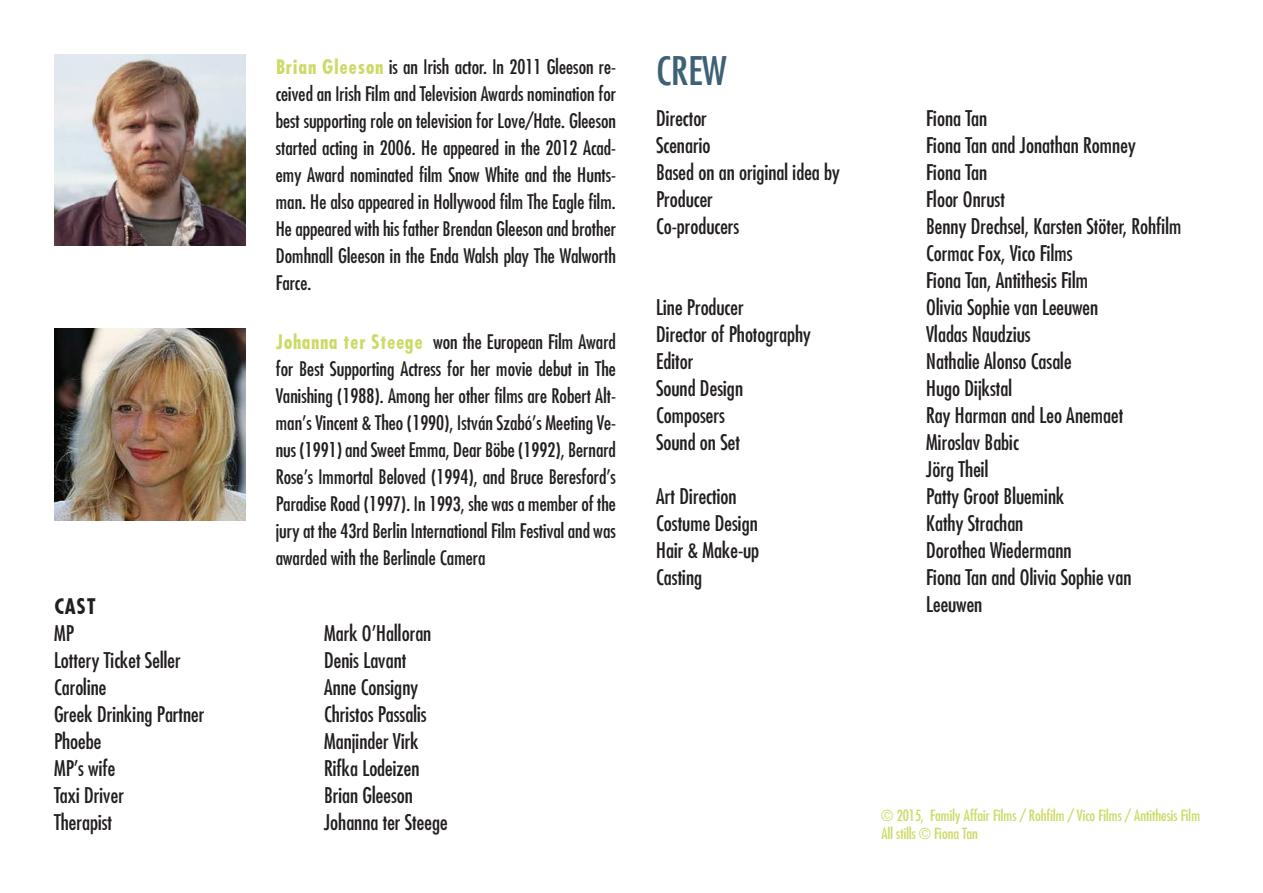
<style>
.page{position:relative;width:1263px;height:893px;background:#fff}
.page>*{position:absolute;margin:0;border:0;box-sizing:border-box;transform-origin:0 0}
.t1{font:condensed 38.25px "Futura";color:#3e6175;scale:1.07 1}
.t2{font:condensed 21px/27px "Futura";color:#231f20}
.t3{font:700 21px "Futura Cond";color:#231f20}
.t4{font:condensed 19.5px/27px "Futura";color:#231f20;text-align:justify}
.t5{font:condensed 15px/18px "Futura";color:#cdda66}
.s1{font-family:"Futura Cond";font-weight:700;font-stretch:normal;color:#cdda66}
</style>
<div class="page">
<img style="left:54px;top:54px;width:191px;height:191px">
<img style="left:54px;top:329px;width:191px;height:191px">
<h1 class="t1" style="left:656px;top:47px;width:67px">CREW</h1>
<p class="t4" style="left:276px;top:53px;width:342px"><span class="s1">Brian Gleeson</span> is an Irish actor. In 2011 Gleeson re&shy;ceived an Irish Film and Television Awards nomination for best supporting role on television for Love/Hate. Gleeson started acting in 2006. He appeared in the 2012 Acad&shy;emy Award nominated film Snow White and the Hunts&shy;man. He also appeared in Hollywood film The Eagle film.<br>He appeared with his father Brendan Gleeson and brother Domhnall Gleeson in the Enda Walsh play The Walworth Farce.</p>
<p class="t2" style="left:656px;top:104px;width:52px">Director</p>
<p class="t2" style="left:926px;top:104px;width:63px">Fiona Tan</p>
<p class="t2" style="left:656px;top:131px;width:56px">Scenario</p>
<p class="t2" style="left:926px;top:131px;width:211px">Fiona Tan and Jonathan Romney</p>
<p class="t2" style="left:656px;top:158px;width:185px">Based on an original idea by</p>
<p class="t2" style="left:926px;top:158px;width:63px">Fiona Tan</p>
<p class="t2" style="left:656px;top:185px;width:58px">Producer</p>
<p class="t2" style="left:926px;top:185px;width:80px">Floor Onrust</p>
<p class="t2" style="left:656px;top:212px;width:85px">Co-producers</p>
<p class="t2" style="left:926px;top:212px;width:257px">Benny Drechsel, Karsten Stöter, Rohfilm<br>Cormac Fox, Vico Films<br>Fiona Tan, Antithesis Film</p>
<p class="t2" style="left:656px;top:293px;width:89px">Line Producer</p>
<p class="t2" style="left:926px;top:293px;width:174px">Olivia Sophie van Leeuwen</p>
<p class="t2" style="left:656px;top:320px;width:156px">Director of Photography</p>
<p class="t2" style="left:926px;top:320px;width:106px">Vladas Naudzius</p>
<p class="t2" style="left:656px;top:347px;width:39px">Editor</p>
<p class="t2" style="left:926px;top:347px;width:147px">Nathalie Alonso Casale</p>
<p class="t2" style="left:656px;top:374px;width:89px">Sound Design</p>
<p class="t2" style="left:926px;top:374px;width:88px">Hugo Dijkstal</p>
<p class="t2" style="left:656px;top:401px;width:70px">Composers</p>
<p class="t2" style="left:926px;top:401px;width:199px">Ray Harman and Leo Anemaet</p>
<p class="t2" style="left:656px;top:428px;width:85px">Sound on Set</p>
<p class="t2" style="left:926px;top:428px;width:94px">Miroslav Babic<br>Jörg Theil</p>
<p class="t2" style="left:656px;top:482px;width:82px">Art Direction</p>
<p class="t2" style="left:926px;top:482px;width:140px">Patty Groot Bluemink</p>
<p class="t2" style="left:656px;top:509px;width:103px">Costume Design</p>
<p class="t2" style="left:926px;top:509px;width:99px">Kathy Strachan</p>
<p class="t2" style="left:656px;top:536px;width:105px">Hair &amp; Make-up</p>
<p class="t2" style="left:926px;top:536px;width:147px">Dorothea Wiedermann</p>
<p class="t2" style="left:656px;top:563px;width:48px">Casting</p>
<p class="t2" style="left:926px;top:563px;width:207px">Fiona Tan and Olivia Sophie van<br>Leeuwen</p>
<p class="t4" style="left:276px;top:327px;width:342px"><span class="s1">Johanna ter Steege</span> won the European Film Award for Best Supporting Actress for her movie debut in The Vanishing (1988). Among her other films are Robert Alt&shy;man’s Vincent &amp; Theo (1990), István Szabó’s Meeting Ve&shy;nus (1991) and Sweet Emma, Dear Böbe (1992), Bernard Rose’s Immortal Beloved (1994), and Bruce Beresford’s Paradise Road (1997). In 1993, she was a member of the jury at the 43rd Berlin International Film Festival and was awarded with the Berlinale Camera</p>
<p class="t3" style="left:54px;top:592px;width:44px">CAST</p>
<p class="t2" style="left:54px;top:619px;width:21px">MP</p>
<p class="t2" style="left:324px;top:619px;width:109px">Mark O’Halloran</p>
<p class="t2" style="left:54px;top:646px;width:128px">Lottery Ticket Seller</p>
<p class="t2" style="left:324px;top:646px;width:84px">Denis Lavant</p>
<p class="t2" style="left:54px;top:673px;width:54px">Caroline</p>
<p class="t2" style="left:324px;top:673px;width:96px">Anne Consigny</p>
<p class="t2" style="left:54px;top:700px;width:152px">Greek Drinking Partner</p>
<p class="t2" style="left:324px;top:700px;width:104px">Christos Passalis</p>
<p class="t2" style="left:54px;top:727px;width:49px">Phoebe</p>
<p class="t2" style="left:324px;top:727px;width:96px">Manjinder Virk</p>
<p class="t2" style="left:54px;top:754px;width:63px">MP’s wife</p>
<p class="t2" style="left:324px;top:754px;width:97px">Rifka Lodeizen</p>
<p class="t2" style="left:54px;top:781px;width:71px">Taxi Driver</p>
<p class="t2" style="left:324px;top:781px;width:90px">Brian Gleeson</p>
<p class="t2" style="left:54px;top:808px;width:60px">Therapist</p>
<p class="t2" style="left:324px;top:808px;width:125px">Johanna ter Steege</p>
<p class="t5" style="left:881px;top:806px;width:320px">© 2015, Family Affair Films / Rohfilm / Vico Films / Antithesis Film<br>All stills © Fiona Tan</p>
</div>
